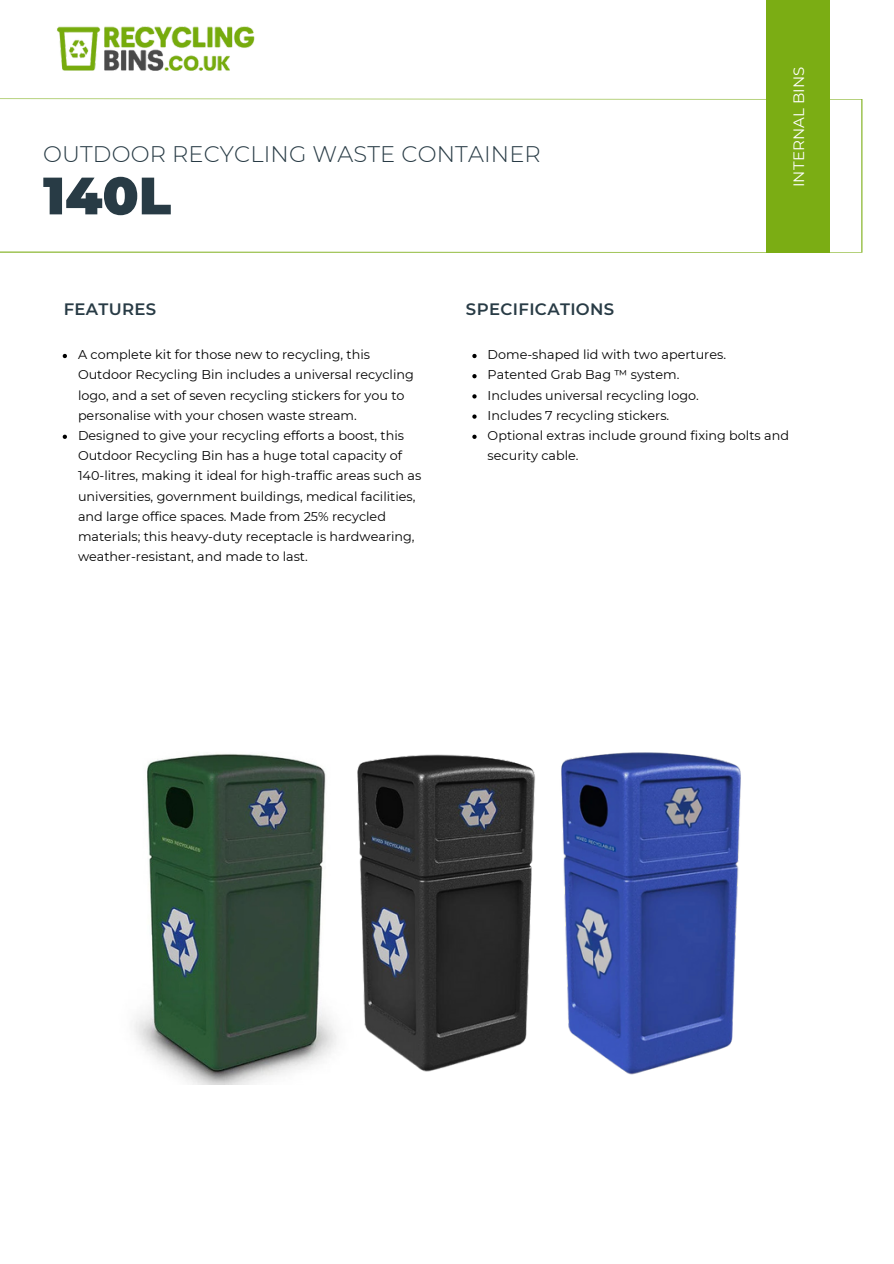
<style>
.page{position:relative;width:894px;height:1264px;background:#fff}
.page>*{position:absolute;margin:0;border:0;box-sizing:border-box;transform-origin:0 0}
.t1{font:900 52.5px "Montserrat";color:#283b45}
.t2{font:300 22.5px "Montserrat";letter-spacing:.005em;color:#283b45}
.t3{font:600 16.5px "Montserrat";letter-spacing:.02em;color:#283b45}
.t4{font:15px "Montserrat";letter-spacing:.01em;color:#fff}
.t5{font:12.75px/20.2px "Montserrat";color:#000}
</style>
<div class="page">
<svg style="left:0;top:98px;width:862px;height:155px"></svg>
<div style="left:765px;top:0;width:64px;height:252px;background:#7bad14"></div>
<img style="left:57px;top:26px;width:198px;height:45px">
<img style="left:134px;top:754px;width:172px;height:330px">
<img style="left:306px;top:754px;width:203px;height:318px">
<img style="left:509px;top:752px;width:232px;height:323px">
<svg style="left:63px;top:354px;width:4px;height:4px"></svg>
<svg style="left:63px;top:434px;width:4px;height:5px"></svg>
<svg style="left:472px;top:354px;width:4px;height:4px"></svg>
<svg style="left:472px;top:374px;width:4px;height:4px"></svg>
<svg style="left:472px;top:394px;width:4px;height:4px"></svg>
<svg style="left:472px;top:414px;width:4px;height:5px"></svg>
<svg style="left:472px;top:434px;width:4px;height:5px"></svg>
<p class="t2" style="left:43px;top:140px;width:499px">OUTDOOR RECYCLING WASTE CONTAINER</p>
<p class="t1" style="left:43px;top:163px;width:130px">140L</p>
<p class="t4" style="left:789px;top:187px;width:124px;rotate:-90deg">WHEELED BINS</p>
<p class="t4" style="left:789px;top:187px;width:122px;rotate:-90deg">INTERNAL BINS</p>
<h3 class="t3" style="left:64px;top:299px;width:94px">FEATURES</h3>
<h3 class="t3" style="left:466px;top:299px;width:150px">SPECIFICATIONS</h3>
<p class="t5" style="left:78px;top:344px;width:337px">A complete kit for those new to recycling, this Outdoor Recycling Bin includes a universal recycling logo, and a set of seven recycling stickers for you to personalise with your chosen waste stream.</p>
<p class="t5" style="left:78px;top:425px;width:344px">Designed to give your recycling efforts a boost, this Outdoor Recycling Bin has a huge total capacity of 140-litres, making it ideal for high-traffic areas such as universities, government buildings, medical facilities, and large office spaces. Made from 25% recycled materials; this heavy-duty receptacle is hardwearing, weather-resistant, and made to last.</p>
<p class="t5" style="left:487px;top:344px;width:240px">Dome-shaped lid with two apertures.</p>
<p class="t5" style="left:487px;top:365px;width:193px">Patented Grab Bag ™ system.</p>
<p class="t5" style="left:487px;top:385px;width:213px">Includes universal recycling logo.</p>
<p class="t5" style="left:487px;top:405px;width:183px">Includes 7 recycling stickers.</p>
<p class="t5" style="left:487px;top:425px;width:303px">Optional extras include ground fixing bolts and security cable.</p>
</div>
